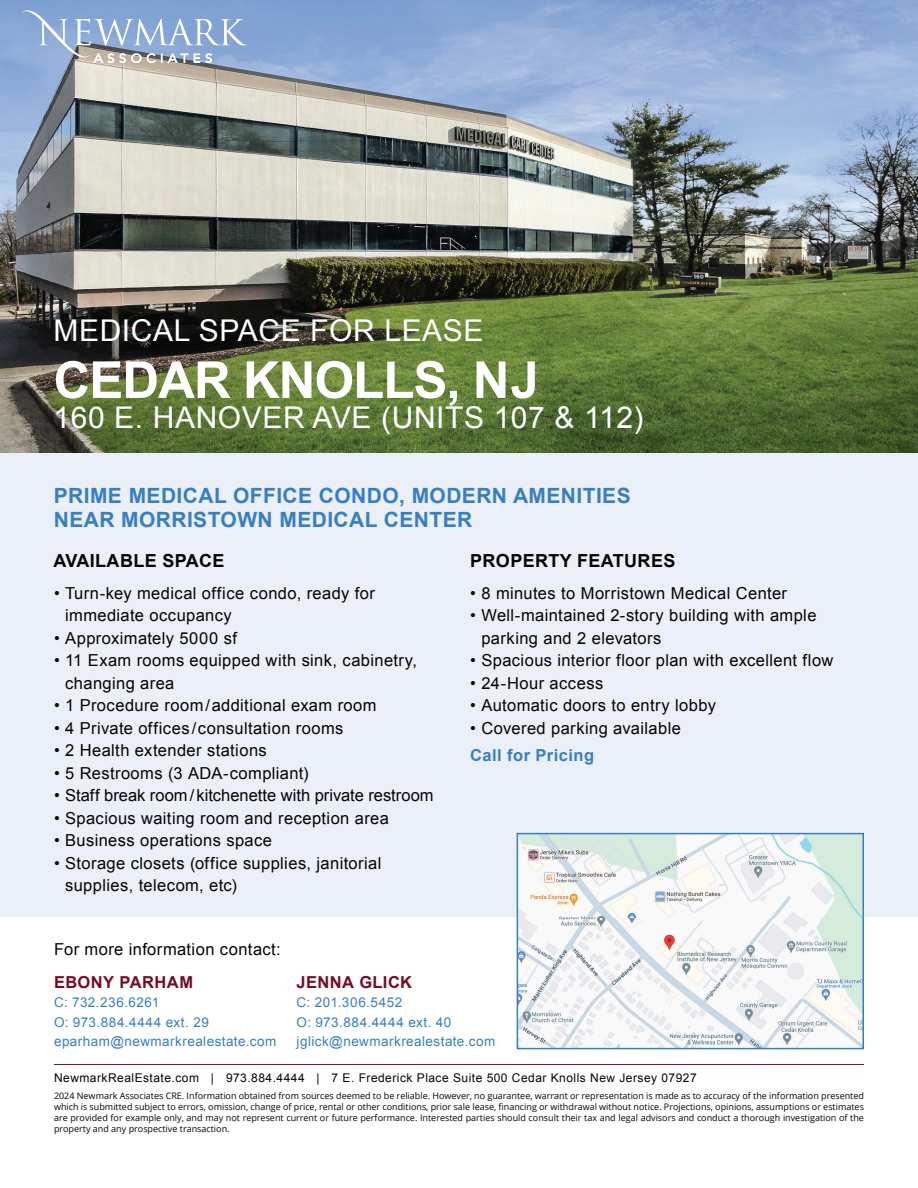
<style>
.page{position:relative;width:918px;height:1188px;background:#fff}
.page>*{position:absolute;margin:0;border:0;box-sizing:border-box;transform-origin:0 0}
.t1{font:700 51px "Arial";letter-spacing:-.02em;color:#fff}
.t2{font:30px "Arial";letter-spacing:.02em;color:#fff}
.t3{font:700 21px/24px "Arial";letter-spacing:.02em;color:#387fc2}
.t4{font:700 18px "Arial";letter-spacing:.02em;color:#040504}
.t5{font:16.5px/22.5px "Arial";letter-spacing:.025em;color:#040504}
.t6{font:16.5px "Arial";color:#040504}
.t7{font:700 16.5px "Arial";letter-spacing:.025em;color:#740d27}
.t8{font:700 16.5px "Arial";letter-spacing:.03em;color:#387fc2}
.t9{font:13.5px/19.5px "Arial";letter-spacing:.035em;color:#387fc2}
.t10{font:12px "Arial";letter-spacing:.04em;color:#040504}
.t11{font:9px/10.8px "Open Sans";color:#040504;text-align:justify}
</style>
<div class="page">
<img style="left:0;top:0;width:918px;height:454px">
<div style="left:0;top:454px;width:918px;height:463px;background:#eaeff8"></div>
<hr style="left:54px;top:1064px;width:810px;height:1px;background:#82132e">
<img style="left:520px;top:836px;width:341px;height:210px">
<div style="left:517px;top:833px;width:347px;height:216px;border:2px solid #387fc2"></div>
<svg style="left:22px;top:10px;width:225px;height:53px;background:#9ab0d3"></svg>
<h2 class="t2" style="left:54px;top:310px;width:431px">MEDICAL SPACE FOR LEASE</h2>
<h1 class="t1" style="left:54px;top:346px;width:487px">CEDAR KNOLLS, NJ</h1>
<h2 class="t2" style="left:54px;top:398px;width:592px">160 E. HANOVER AVE (UNITS 107 &amp; 112)</h2>
<p class="t3" style="left:54px;top:484px;width:578px">PRIME MEDICAL OFFICE CONDO, MODERN AMENITIES<br>NEAR MORRISTOWN MEDICAL CENTER</p>
<p class="t4" style="left:54px;top:549px;width:173px">AVAILABLE SPACE</p>
<p class="t4" style="left:470px;top:549px;width:207px">PROPERTY FEATURES</p>
<p class="t5" style="left:470px;top:582px;width:318px">• 8 minutes to Morristown Medical Center</p>
<p class="t5" style="left:481px;top:604px;width:337px;text-indent:-11px">• Well-maintained 2-story building with ample parking and 2 elevators</p>
<p class="t5" style="left:470px;top:649px;width:365px">• Spacious interior floor plan with excellent flow</p>
<p class="t5" style="left:470px;top:672px;width:135px">• 24-Hour access</p>
<p class="t5" style="left:470px;top:695px;width:247px">• Automatic doors to entry lobby</p>
<p class="t5" style="left:470px;top:717px;width:212px">• Covered parking available</p>
<p class="t8" style="left:470px;top:744px;width:125px">Call for Pricing</p>
<p class="t5" style="left:65px;top:582px;width:311px;text-indent:-11px">• Turn-key medical office condo, ready for immediate occupancy</p>
<p class="t5" style="left:54px;top:627px;width:184px">• Approximately 5000 sf</p>
<p class="t5" style="left:65px;top:650px;width:353px;text-indent:-11px">• 11 Exam rooms equipped with sink, cabinetry, changing area</p>
<p class="t5" style="left:54px;top:695px;width:324px">• 1 Procedure room/additional exam room</p>
<p class="t5" style="left:54px;top:717px;width:291px">• 4 Private offices/consultation rooms</p>
<p class="t5" style="left:54px;top:740px;width:214px">• 2 Health extender stations</p>
<p class="t5" style="left:54px;top:762px;width:256px">• 5 Restrooms (3 ADA-compliant)</p>
<p class="t6" style="left:54px;top:785px;width:381px">• Staff break room/kitchenette with private restroom</p>
<p class="t5" style="left:54px;top:807px;width:337px">• Spacious waiting room and reception area</p>
<p class="t5" style="left:54px;top:830px;width:220px">• Business operations space</p>
<p class="t5" style="left:65px;top:852px;width:318px;text-indent:-11px">• Storage closets (office supplies, janitorial supplies, telecom, etc)</p>
<p class="t5" style="left:54px;top:938px;width:228px">For more information contact:</p>
<p class="t7" style="left:54px;top:971px;width:141px">EBONY PARHAM</p>
<p class="t9" style="left:54px;top:993px;width:224px">C: 732.236.6261<br>O: 973.884.4444 ext. 29 eparham@newmarkrealestate.com</p>
<p class="t7" style="left:297px;top:971px;width:117px">JENNA GLICK</p>
<p class="t9" style="left:297px;top:993px;width:200px">C: 201.306.5452<br>O: 973.884.4444 ext. 40 jglick@newmarkrealestate.com</p>
<p class="t10" style="left:54px;top:1070px;width:644px">NewmarkRealEstate.com | 973.884.4444 | 7 E. Frederick Place Suite 500 Cedar Knolls New Jersey 07927</p>
<p class="t11" style="left:54px;top:1090px;width:812px">2024 Newmark Associates CRE. Information obtained from sources deemed to be reliable. However, no guarantee, warrant or representation is made as to accuracy of the information presented which is submitted subject to errors, omission, change of price, rental or other conditions, prior sale lease, financing or withdrawal without notice. Projections, opinions, assumptions or estimates are provided for example only, and may not represent current or future performance. Interested parties should consult their tax and legal advisors and conduct a thorough investigation of the property and any prospective transaction.</p>
</div>
